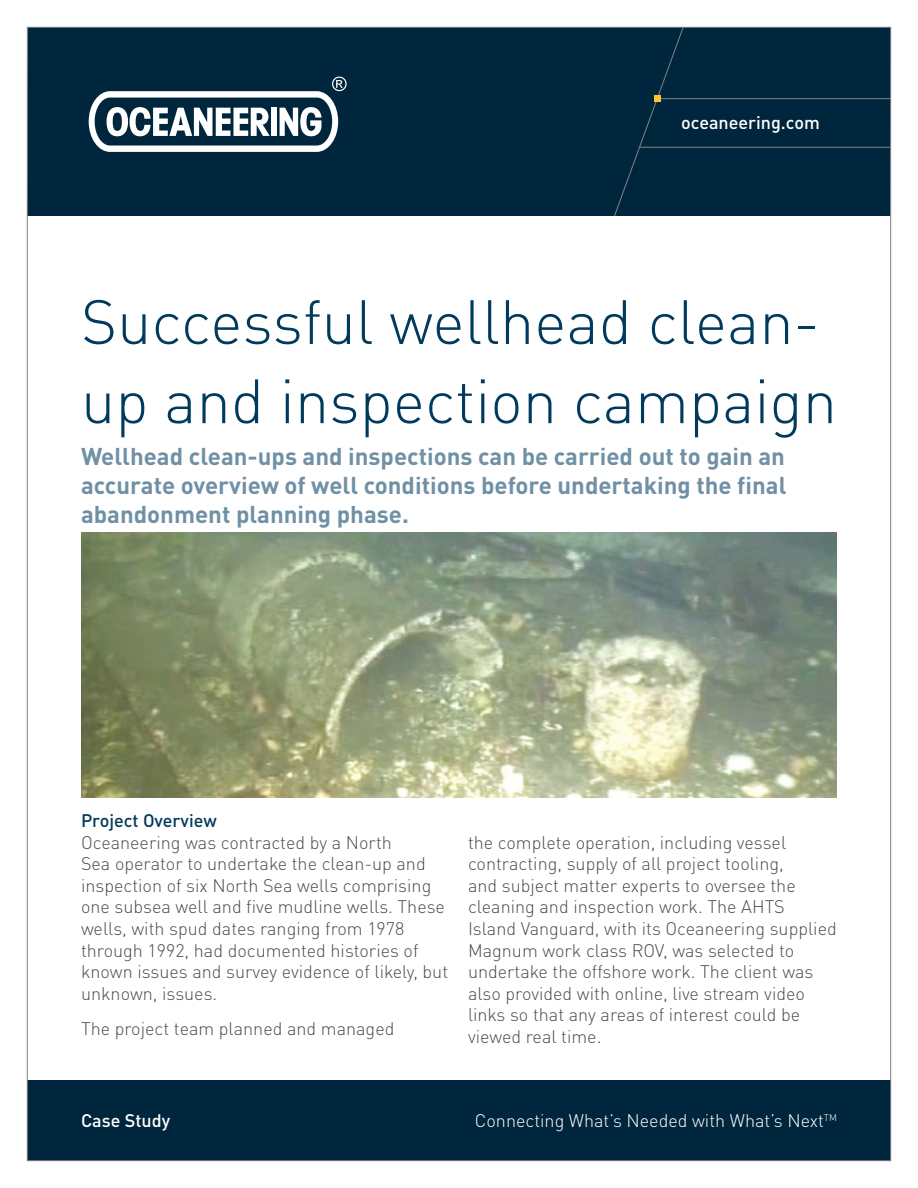
<style>
.page{position:relative;width:918px;height:1188px;background:#fff}
.page>*{position:absolute;margin:0;border:0;box-sizing:border-box;transform-origin:0 0}
.Heading{font:300 61.5px/79.2px "DINOT";color:#003a5d}
.Ingress{font:700 24px/28.8px "DINOT";color:#7090a5;text-align:justify}
.Ingress-2{font:300 18px/21.6px "DINOT";color:#4b4c4d}
.t1{font:300 18px "DINOT";color:#fff}
.Oceaneering_com__tag{font:500 18px "DINOT";color:#fff}
.Ingress_features_tec{font:500 18px "DINOT";color:#003a5d}
</style>
<div class="page">
<div style="left:29px;top:29px;width:860px;height:187px;background:#00263e"></div>
<div style="left:27px;top:1080px;width:864px;height:81px;background:#00263e"></div>
<svg style="left:89px;top:77px;width:258px;height:75px"></svg>
<div style="left:272px;top:108px;width:5px;height:28px;background:#fff"></div>
<div style="left:614px;top:29px;width:70px;height:187px;background:#00263e"></div>
<hr style="left:658px;top:98px;width:233px;height:1px;background:#808285">
<hr style="left:640px;top:147px;width:251px;height:1px;background:#808285">
<div style="left:655px;top:95px;width:6px;height:7px;background:#ffc52d"></div>
<img style="left:81px;top:532px;width:756px;height:265px">
<p class="Oceaneering_com__tag" style="left:681px;top:111px;width:140px">oceaneering.com</p>
<p class="Heading" style="left:81px;top:282px;width:758px">Successful wellhead clean&shy;up and inspection campaign</p>
<p class="Ingress" style="left:81px;top:442px;width:707px">Wellhead clean-ups and inspections can be carried out to gain an accurate overview of well conditions before undertaking the final abandonment planning phase.</p>
<p class="Ingress_features_tec" style="left:81px;top:809px;width:137px">Project Overview</p>
<p class="Ingress-2" style="left:81px;top:831px;width:369px">Oceaneering was contracted by a North<br>Sea operator to undertake the clean-up and inspection of six North Sea wells comprising one subsea well and five mudline wells. These wells, with spud dates ranging from 1978 through 1992, had documented histories of known issues and survey evidence of likely, but unknown, issues.</p>
<p class="Ingress-2" style="left:81px;top:1017px;width:315px">The project team planned and managed</p>
<p class="Ingress-2" style="left:468px;top:831px;width:370px">the complete operation, including vessel contracting, supply of all project tooling,<br>and subject matter experts to oversee the cleaning and inspection work. The AHTS Island Vanguard, with its Oceaneering supplied Magnum work class ROV, was selected to undertake the offshore work. The client was also provided with online, live stream video links so that any areas of interest could be viewed real time.</p>
<p class="Oceaneering_com__tag" style="left:81px;top:1109px;width:91px">Case Study</p>
<p class="t1" style="left:475px;top:1109px;width:364px">Connecting What’s Needed with What’s Next<sup>TM</sup></p>
</div>
